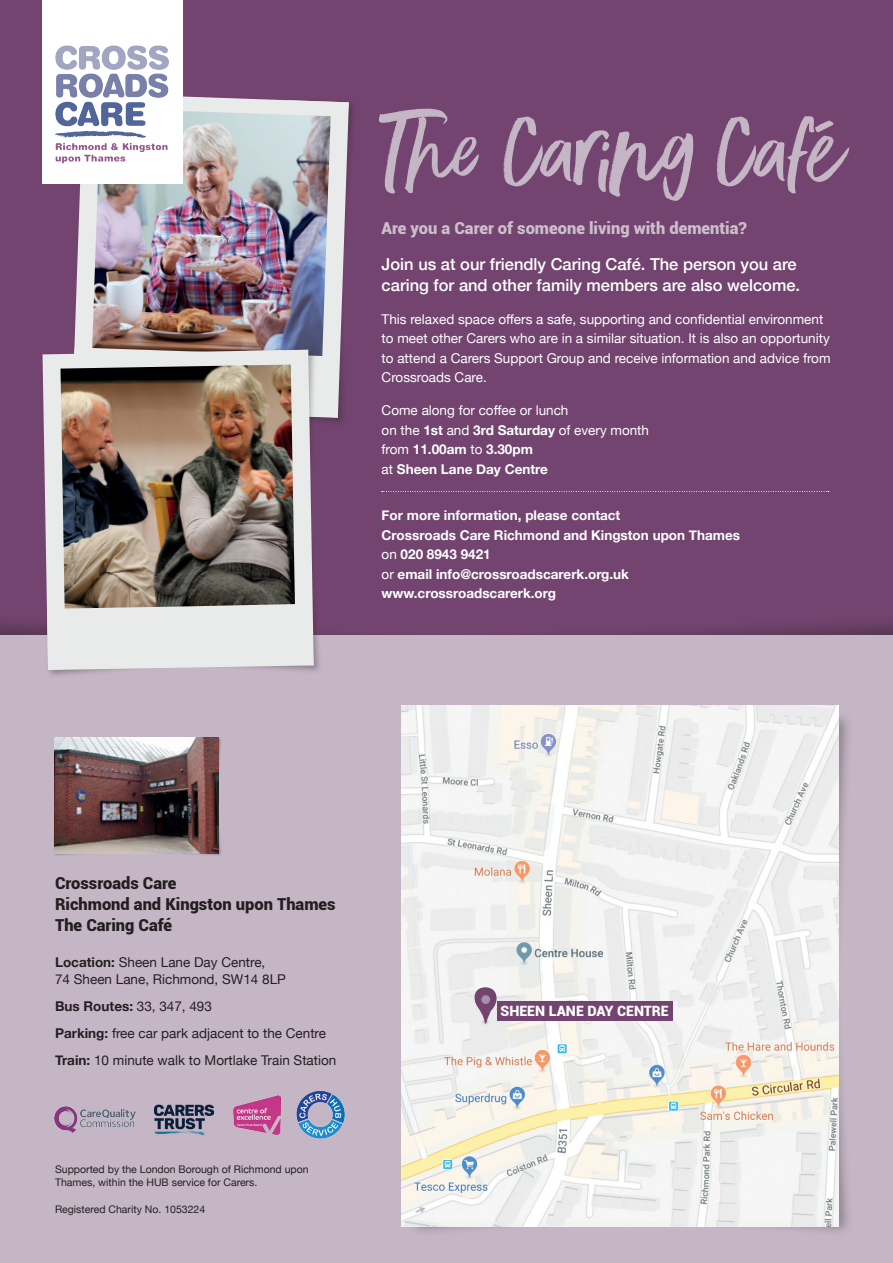
<style>
.page{position:relative;width:893px;height:1263px;background:#72446f}
.page>*{position:absolute;margin:0;border:0;box-sizing:border-box;transform-origin:0 0}
.t1{font:111.3px "Better Times Alt";color:#c5b6c6}
.t2{font:500 16.5px/21px "Helvetica Neue";color:#fff}
.t3{font:900 16.5px/21px "Roboto";color:#231f20}
.t4{font:900 16.5px "Roboto";color:#ccbfcb}
.t5{font:900 14.25px "Roboto";color:#fff}
.t6{font:13.5px/19.5px "Helvetica Neue";color:#fff}
.t7{font:13.5px/27px "Helvetica Neue";color:#231f20}
.t8{font:700 13.5px/19.5px "Helvetica Neue";color:#fff}
.t9{font:10.5px/13.5px "Helvetica Neue";color:#231f20}
.s1{font-weight:700}
.s2{font-weight:400}
</style>
<div class="page">
<div style="left:0;top:614px;width:893px;height:649px;background:#231f20;opacity:.35"></div>
<svg style="left:382px;top:491px;width:447px;height:1px"></svg>
<div style="left:0;top:636px;width:893px;height:627px;background:#c5b6c6"></div>
<svg style="left:72px;top:96px;width:277px;height:322px;fill:#e9eaea"></svg>
<img style="left:92px;top:108px;width:239px;height:248px">
<div style="left:44px;top:347px;width:279px;height:332px;background:#231f20;opacity:.35"></div>
<svg style="left:43px;top:350px;width:271px;height:320px;background:#e1dfe1"></svg>
<img style="left:60px;top:365px;width:235px;height:243px">
<div style="left:42px;top:0;width:141px;height:183px;background:#fff"></div>
<img style="left:55px;top:45px;width:114px;height:119px">
<div style="left:407px;top:710px;width:447px;height:528px;background:#231f20;opacity:.35"></div>
<img style="left:402px;top:705px;width:437px;height:522px">
<svg style="left:471px;top:987px;width:28px;height:36px"></svg>
<div style="left:481px;top:995px;width:9px;height:9px;background:#aa8fa8;border-radius:50%"></div>
<div style="left:497px;top:1002px;width:176px;height:19px;background:#72446f"></div>
<div style="left:53px;top:737px;width:170px;height:120px;background:#231f20;opacity:.35"></div>
<img style="left:54px;top:738px;width:165px;height:115px">
<img style="left:296px;top:1091px;width:49px;height:48px">
<img style="left:233px;top:1096px;width:47px;height:39px">
<img style="left:54px;top:1106px;width:81px;height:26px">
<img style="left:155px;top:1104px;width:59px;height:31px">
<h1 class="t1" style="left:382px;top:90px;width:465px">The Caring Café</h1>
<p class="t4" style="left:382px;top:216px;width:367px">Are you a Carer of someone living with dementia?</p>
<p class="t2" style="left:382px;top:252px;width:420px">Join us at our friendly Caring Café. The person you are caring for and other family members are also welcome.</p>
<p class="t6" style="left:382px;top:310px;width:450px">This relaxed space offers a safe, supporting and confidential environment to meet other Carers who are in a similar situation. It is also an opportunity to attend a Carers Support Group and receive information and advice from Crossroads Care.</p>
<p class="t6" style="left:382px;top:401px;width:269px">Come along for coffee or lunch<br>on the <span class="s1">1st</span> and <span class="s1">3rd Saturday</span> of every month from <span class="s1">11.00am</span> to <span class="s1">3.30pm<br></span>at <span class="s1">Sheen Lane Day Centre</span></p>
<p class="t8" style="left:382px;top:506px;width:360px">For more information, please contact<br>Crossroads Care Richmond and Kingston upon Thames <span class="s2">on</span> 020 8943 9421<br><span class="s2">or</span> email info@crossroadscarerk.org.uk www.crossroadscarerk.org</p>
<p class="t3" style="left:55px;top:872px;width:282px">Crossroads Care<br>Richmond and Kingston upon Thames<br>The Caring Café</p>
<p class="t7" style="left:55px;top:955px;width:232px;line-height:16.5px"><span class="s1">Location:</span> Sheen Lane Day Centre,<br>74 Sheen Lane, Richmond, SW14 8LP</p>
<p class="t7" style="left:55px;top:993px;width:283px"><span class="s1">Bus Routes:</span> 33, 347, 493<br><span class="s1">Parking:</span> free car park adjacent to the Centre<br><span class="s1">Train:</span> 10 minute walk to Mortlake Train Station</p>
<p class="t9" style="left:55px;top:1163px;width:255px">Supported by the London Borough of Richmond upon<br>Thames, within the HUB service for Carers.</p>
<p class="t9" style="left:55px;top:1203px;width:152px">Registered Charity No. 1053224</p>
<p class="t5" style="left:500px;top:1001px;width:170px">SHEEN LANE DAY CENTRE</p>
</div>
